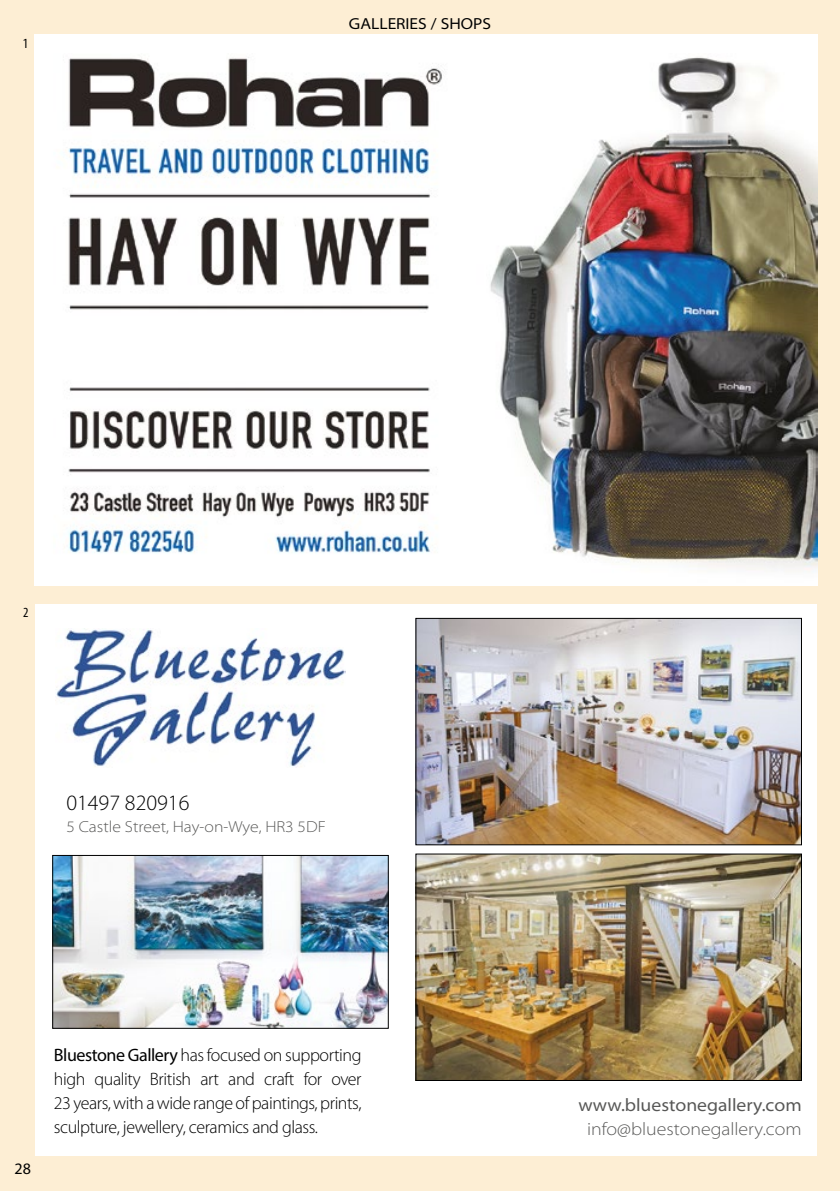
<style>
.page{position:relative;width:840px;height:1191px;background:#fff}
.page>*{position:absolute;margin:0;border:0;box-sizing:border-box;transform-origin:0 0}
.t1{font:300 22px "Myriad Pro";color:#000}
.t2{font:300 18px/24px "Myriad Pro";letter-spacing:-.025em;color:#000;text-align:justify}
.t3{font:300 semi-expanded 18px "Myriad Pro";color:#575756}
.t4{font:semi-expanded 18px "Myriad Pro";color:#575756}
.t5{font:300 semi-expanded 16px "Myriad Pro";color:#575756}
.t6{font:semi-expanded 16px "Myriad Pro";color:#000}
.t7{font:16px "Myriad Pro";color:#000}
.t8{font:condensed 14px "Myriad Pro";color:#000}
.s1{font-weight:400}
</style>
<div class="page">
<div style="left:0;top:0;width:839px;height:34px;background:#fdeed4"></div>
<div style="left:0;top:1157px;width:839px;height:34px;background:#fdeed4"></div>
<div style="left:0;top:0;width:34px;height:1191px;background:#fdeed4"></div>
<div style="left:816px;top:0;width:23px;height:1191px;background:#fdeed4"></div>
<hr style="left:839px;top:0;width:1px;height:34px;background:#fdeed4">
<hr style="left:839px;top:1157px;width:1px;height:34px;background:#fdeed4">
<img style="left:34px;top:57px;width:782px;height:530px">
<img style="left:55px;top:628px;width:290px;height:139px">
<img style="left:417px;top:620px;width:382px;height:223px">
<div style="left:415px;top:618px;width:386px;height:227px;border:1px solid #000"></div>
<img style="left:417px;top:856px;width:382px;height:222px">
<img style="left:54px;top:857px;width:332px;height:169px">
<div style="left:52px;top:855px;width:336px;height:173px;border:1px solid #000"></div>
<div style="left:0;top:587px;width:839px;height:17px;background:#fdeed4"></div>
<p class="t8" style="left:23px;top:35px;width:7px">1</p>
<p class="t6" style="left:349px;top:15px;width:143px">GALLERIES / SHOPS</p>
<p class="t8" style="left:23px;top:604px;width:7px">2</p>
<p class="t1" style="left:66px;top:790px;width:124px">01497 820916</p>
<p class="t5" style="left:66px;top:818px;width:261px">5 Castle Street, Hay-on-Wye, HR3 5DF</p>
<p class="t7" style="left:14px;top:1159px;width:18px">28</p>
<p class="t2" style="left:54px;top:1043px;width:309px"><span class="s1">Bluestone Gallery</span> has focused on supporting high quality British art and craft for over 23 years, with a wide range of paintings, prints, sculpture, jewellery, ceramics and glass.</p>
<p class="t4" style="left:578px;top:1095px;width:224px">www.bluestonegallery.com</p>
<p class="t3" style="left:586px;top:1118px;width:216px">info@bluestonegallery.com</p>
</div>
